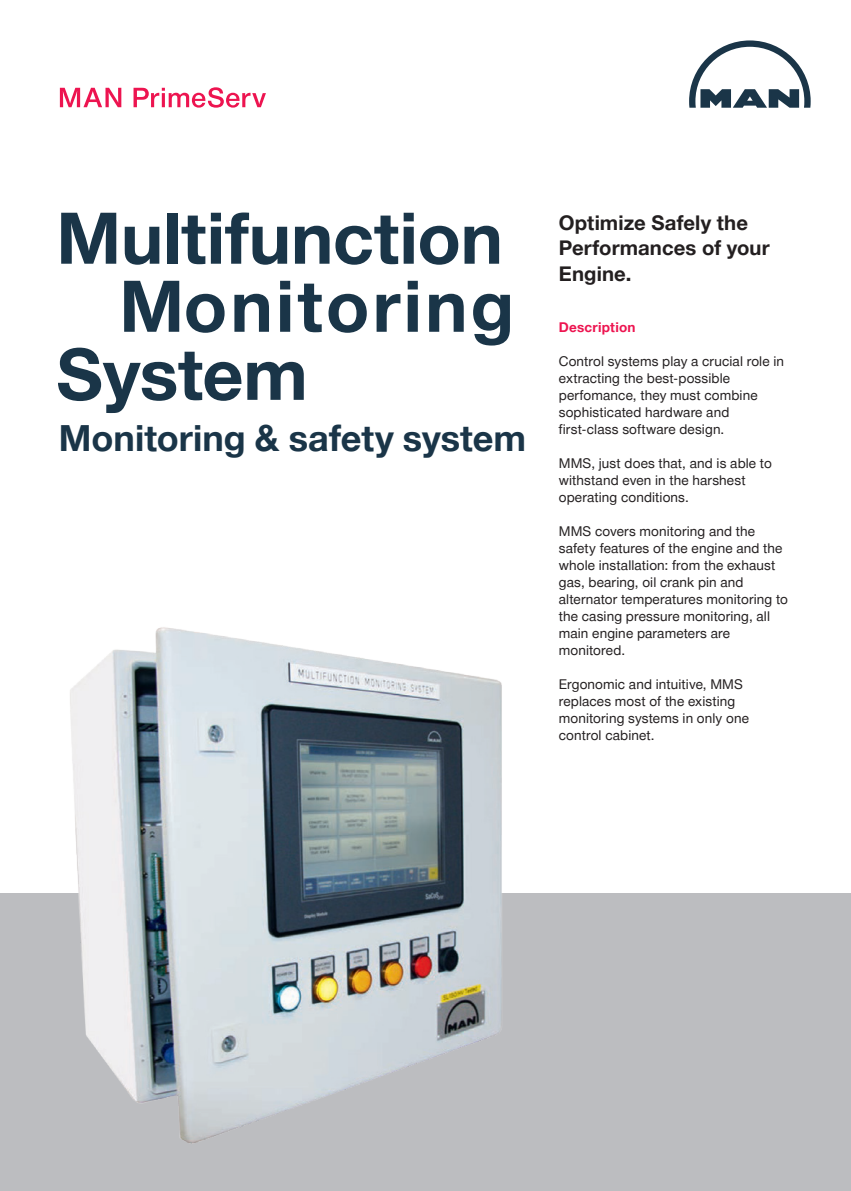
<style>
.page{position:relative;width:851px;height:1191px;background:#fff}
.page>*{position:absolute;margin:0;border:0;box-sizing:border-box;transform-origin:0 0}
.A4_11_Headline_2{font:700 71.4px "Man Global";color:#1a3548}
.A4_11_Headline_2-2{font:700 71.4px "Man Global";letter-spacing:.045em;color:#1a3548}
.A4_13_Headline_4{font:700 36px "Man Global";color:#1a3548}
.A4_20_Teaser_text{font:700 20.25px/25.5px "Man Global";letter-spacing:.005em;color:#231f20}
.A4_21_Copy{font:13.5px/17px "Man Global";letter-spacing:.01em;color:#231f20}
.A4_14_Headline_5{font:700 13.5px "Man Global";letter-spacing:.015em;color:#ed1450}
</style>
<div class="page">
<div style="left:0;top:893px;width:850px;height:298px;background:#bcbdc0"></div>
<svg style="left:689px;top:40px;width:121px;height:68px"></svg>
<svg style="left:60px;top:88px;width:61px;height:19px"></svg>
<svg style="left:133px;top:87px;width:133px;height:21px"></svg>
<img style="left:70px;top:627px;width:432px;height:517px">
<p class="A4_11_Headline_2" style="left:56px;top:197px;width:448px">Multifunction</p>
<p class="A4_11_Headline_2-2" style="left:119px;top:265px;width:396px">Monitoring</p>
<p class="A4_11_Headline_2" style="left:56px;top:333px;width:253px">System</p>
<p class="A4_13_Headline_4" style="left:59px;top:417px;width:468px">Monitoring &amp; safety system</p>
<p class="A4_20_Teaser_text" style="left:558px;top:210px;width:212px">Optimize Safely the<br>Performances of your<br>Engine.</p>
<p class="A4_14_Headline_5" style="left:558px;top:319px;width:78px">Description</p>
<p class="A4_21_Copy" style="left:558px;top:353px;width:227px">Control systems play a crucial role in extracting the best-possible perfomance, they must combine sophisticated hardware and first-class software design.</p>
<p class="A4_21_Copy" style="left:558px;top:455px;width:214px">MMS, just does that, and is able to withstand even in the harshest operating conditions.</p>
<p class="A4_21_Copy" style="left:558px;top:523px;width:230px">MMS covers monitoring and the safety features of the engine and the whole installation: from the exhaust gas, bearing, oil crank pin and alternator temperatures monitoring to the casing pressure monitoring, all main engine parameters are monitored.</p>
<p class="A4_21_Copy" style="left:558px;top:676px;width:192px">Ergonomic and intuitive, MMS replaces most of the existing monitoring systems in only one control cabinet.</p>
</div>
